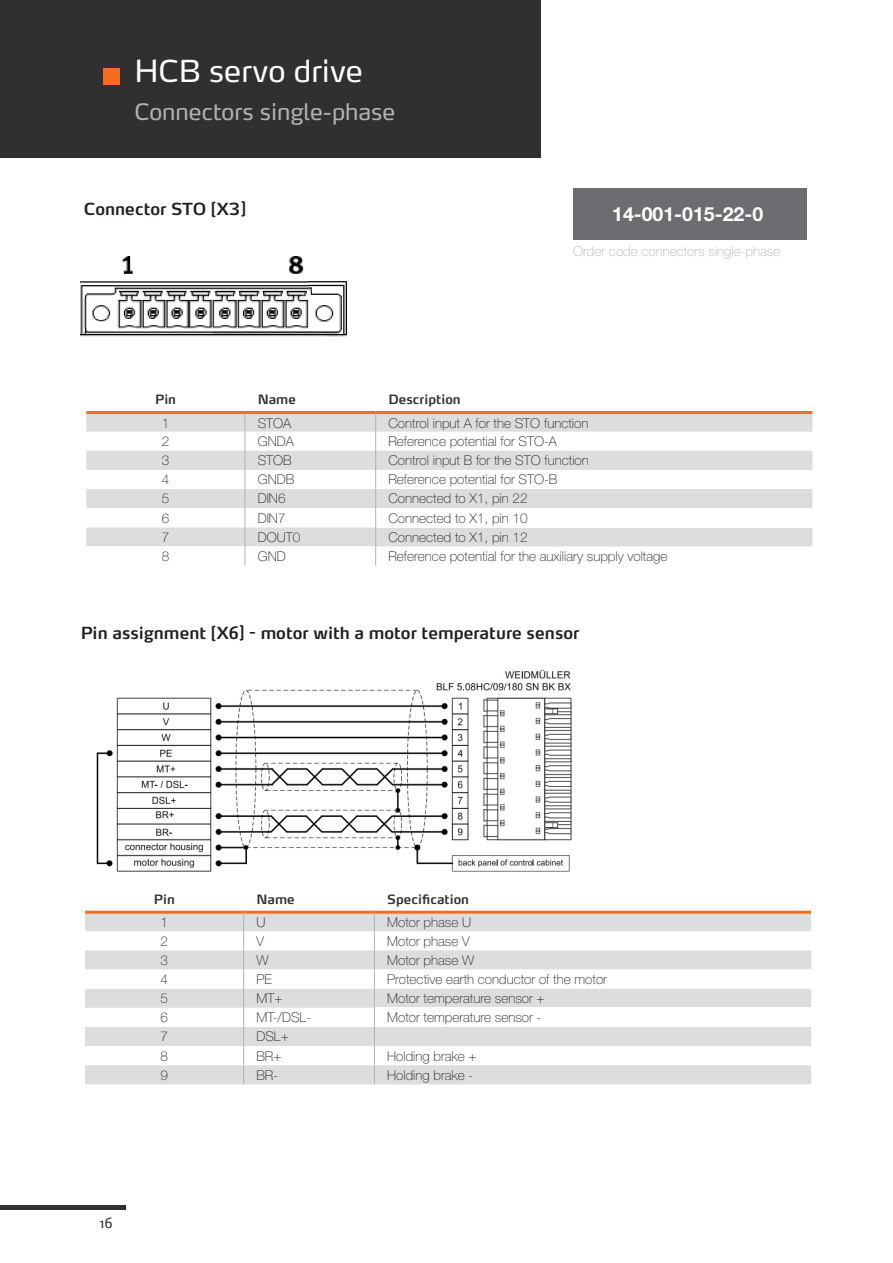
<style>
.page{position:relative;width:893px;height:1263px;background:#fff}
.page>*{position:absolute;margin:0;border:0;box-sizing:border-box;transform-origin:0 0}
.t1{font:30px "Max OT";color:#fff}
.t2{font:22.5px "Max OT";color:#b2b3b7}
.t3{font:700 19.5px "Helvetica Neue LT Pro";color:#fff}
.t4{font:600 16.5px "Max OT";color:#231f20}
.t5{font:100 13.5px "Helvetica Neue LT Pro";color:#231f20}
.t6{font:100 13.5px "Helvetica Neue LT Pro";color:#b2b3b7}
.t7{font:13.5px "Max OT";color:#312f30}
.t8{font:600 12.75px "Max OT";color:#312f30}
</style>
<div class="page">
<div style="left:0;top:0;width:540px;height:157px;background:#312f30"></div>
<hr style="left:0;top:1205px;width:126px;height:4px;background:#312f30">
<div style="left:103px;top:68px;width:17px;height:17px;background:#f36e21"></div>
<svg style="left:86px;top:414px;width:289px;height:56px;fill:#dcdddf"></svg>
<svg style="left:86px;top:470px;width:289px;height:96px"></svg>
<svg style="left:245px;top:414px;width:1px;height:152px"></svg>
<svg style="left:375px;top:414px;width:437px;height:152px"></svg>
<hr style="left:86px;top:411px;width:159px;height:3px;background:#f36e21">
<hr style="left:245px;top:411px;width:131px;height:3px;background:#f36e21">
<hr style="left:376px;top:411px;width:436px;height:3px;background:#f36e21">
<svg style="left:85px;top:914px;width:726px;height:55px;fill:#dcdddf"></svg>
<svg style="left:85px;top:969px;width:726px;height:20px"></svg>
<svg style="left:85px;top:989px;width:726px;height:95px;fill:#dcdddf"></svg>
<div style="left:374px;top:1008px;width:437px;height:19px;background:#fff"></div>
<svg style="left:243px;top:914px;width:1px;height:170px"></svg>
<svg style="left:374px;top:914px;width:1px;height:170px"></svg>
<hr style="left:85px;top:911px;width:159px;height:3px;background:#f36e21">
<hr style="left:244px;top:911px;width:130px;height:3px;background:#f36e21">
<hr style="left:374px;top:911px;width:437px;height:3px;background:#f36e21">
<img style="left:96px;top:669px;width:476px;height:203px">
<div style="left:573px;top:188px;width:234px;height:51px;background:#6c6d70"></div>
<img style="left:81px;top:256px;width:266px;height:81px">
<h1 class="t1" style="left:134px;top:52px;width:230px">HCB servo drive</h1>
<h2 class="t2" style="left:134px;top:97px;width:263px">Connectors single-phase</h2>
<p class="t4" style="left:84px;top:198px;width:164px">Connector STO [X3]</p>
<h3 class="t3" style="left:612px;top:202px;width:153px">14-001-015-22-0</h3>
<p class="t6" style="left:573px;top:243px;width:209px">Order code connectors single-phase</p>
<p class="t8" style="left:155px;top:391px;width:22px">Pin</p>
<p class="t8" style="left:258px;top:391px;width:40px">Name</p>
<p class="t8" style="left:388px;top:391px;width:74px">Description</p>
<p class="t5" style="left:162px;top:415px;width:9px">1</p>
<p class="t5" style="left:258px;top:415px;width:35px">STOA</p>
<p class="t5" style="left:388px;top:415px;width:201px">Control input A for the STO function</p>
<p class="t5" style="left:162px;top:433px;width:9px">2</p>
<p class="t5" style="left:258px;top:433px;width:38px">GNDA</p>
<p class="t5" style="left:388px;top:433px;width:170px">Reference potential for STO-A</p>
<p class="t5" style="left:162px;top:452px;width:9px">3</p>
<p class="t5" style="left:258px;top:452px;width:36px">STOB</p>
<p class="t5" style="left:388px;top:452px;width:202px">Control input B for the STO function</p>
<p class="t5" style="left:162px;top:471px;width:9px">4</p>
<p class="t5" style="left:258px;top:471px;width:38px">GNDB</p>
<p class="t5" style="left:388px;top:471px;width:170px">Reference potential for STO-B</p>
<p class="t5" style="left:162px;top:491px;width:9px">5</p>
<p class="t5" style="left:258px;top:491px;width:29px">DIN6</p>
<p class="t5" style="left:388px;top:491px;width:141px">Connected to X1, pin 22</p>
<p class="t5" style="left:162px;top:510px;width:9px">6</p>
<p class="t5" style="left:258px;top:510px;width:29px">DIN7</p>
<p class="t5" style="left:388px;top:510px;width:141px">Connected to X1, pin 10</p>
<p class="t5" style="left:162px;top:529px;width:9px">7</p>
<p class="t5" style="left:258px;top:529px;width:44px">DOUT0</p>
<p class="t5" style="left:388px;top:529px;width:141px">Connected to X1, pin 12</p>
<p class="t5" style="left:162px;top:548px;width:9px">8</p>
<p class="t5" style="left:258px;top:548px;width:30px">GND</p>
<p class="t5" style="left:388px;top:548px;width:280px">Reference potential for the auxiliary supply voltage</p>
<p class="t4" style="left:81px;top:622px;width:500px">Pin assignment [X6] - motor with a motor temperature sensor</p>
<p class="t8" style="left:154px;top:891px;width:22px">Pin</p>
<p class="t8" style="left:256px;top:891px;width:40px">Name</p>
<p class="t8" style="left:387px;top:891px;width:83px">Specification</p>
<p class="t5" style="left:161px;top:914px;width:9px">1</p>
<p class="t5" style="left:256px;top:914px;width:11px">U</p>
<p class="t5" style="left:387px;top:914px;width:86px">Motor phase U</p>
<p class="t5" style="left:161px;top:933px;width:9px">2</p>
<p class="t5" style="left:256px;top:933px;width:9px">V</p>
<p class="t5" style="left:387px;top:933px;width:84px">Motor phase V</p>
<p class="t5" style="left:161px;top:952px;width:9px">3</p>
<p class="t5" style="left:256px;top:952px;width:14px">W</p>
<p class="t5" style="left:387px;top:952px;width:88px">Motor phase W</p>
<p class="t5" style="left:161px;top:971px;width:9px">4</p>
<p class="t5" style="left:256px;top:971px;width:17px">PE</p>
<p class="t5" style="left:387px;top:971px;width:221px">Protective earth conductor of the motor</p>
<p class="t5" style="left:161px;top:990px;width:9px">5</p>
<p class="t5" style="left:256px;top:990px;width:28px">MT+</p>
<p class="t5" style="left:387px;top:990px;width:159px">Motor temperature sensor +</p>
<p class="t5" style="left:161px;top:1009px;width:9px">6</p>
<p class="t5" style="left:256px;top:1009px;width:56px">MT-/DSL-</p>
<p class="t5" style="left:387px;top:1009px;width:156px">Motor temperature sensor -</p>
<p class="t5" style="left:161px;top:1028px;width:9px">7</p>
<p class="t5" style="left:256px;top:1028px;width:34px">DSL+</p>
<p class="t5" style="left:161px;top:1048px;width:9px">8</p>
<p class="t5" style="left:256px;top:1048px;width:27px">BR+</p>
<p class="t5" style="left:387px;top:1048px;width:91px">Holding brake +</p>
<p class="t5" style="left:161px;top:1067px;width:9px">9</p>
<p class="t5" style="left:256px;top:1067px;width:23px">BR-</p>
<p class="t5" style="left:387px;top:1067px;width:88px">Holding brake -</p>
<p class="t7" style="left:100px;top:1214px;width:14px">16</p>
</div>
